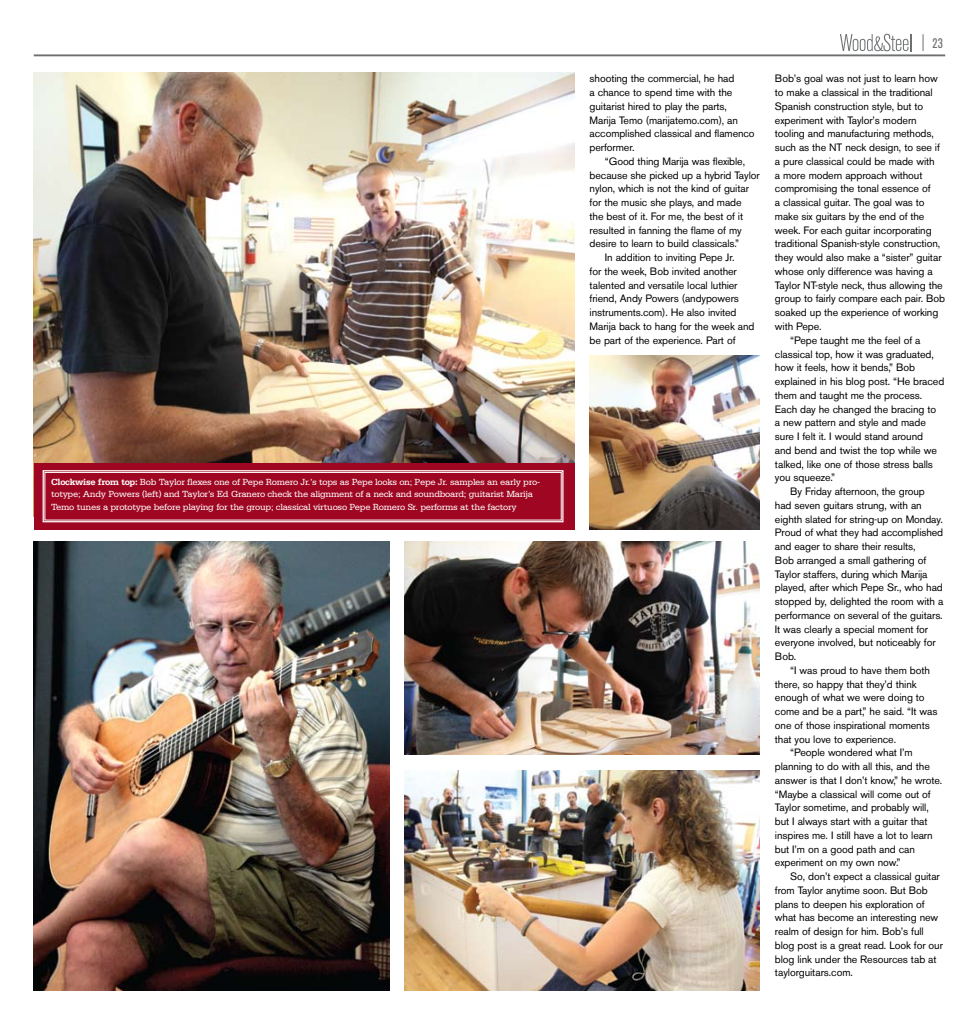
<style>
.page{position:relative;width:979px;height:1024px;background:#fff}
.page>*{position:absolute;margin:0;border:0;box-sizing:border-box;transform-origin:0 0}
.t1{font:condensed 13.75px "Akzidenz Grotesk BE";color:#6d6f71}
.t2{font:10.62px/13.8px "Akzidenz Grotesk BE";letter-spacing:-.01em;color:#000}
.t3{font:9.38px/12.5px "Serifa";letter-spacing:-.03em;color:#fff}
.s1{font-weight:700}
</style>
<div class="page">
<hr style="left:34px;top:54px;width:911px;height:2px;background:#6d6f71">
<svg style="left:840px;top:34px;width:71px;height:17px"></svg>
<svg style="left:923px;top:34px;width:1px;height:17px"></svg>
<img style="left:404px;top:541px;width:356px;height:214px">
<img style="left:34px;top:541px;width:355px;height:449px">
<img style="left:590px;top:356px;width:170px;height:174px">
<img style="left:404px;top:771px;width:356px;height:219px">
<img style="left:34px;top:73px;width:541px;height:390px">
<div style="left:34px;top:463px;width:541px;height:67px;background:#9e0621"></div>
<svg style="left:42px;top:470px;width:522px;height:53px"></svg>
<div style="left:45px;top:472px;width:516px;height:48px;border:1px solid #fff"></div>
<p class="t3" style="left:51px;top:475px;width:491px"><span class="s1">Clockwise from top:</span> Bob Taylor flexes one of Pepe Romero Jr.’s tops as Pepe looks on; Pepe Jr. samples an early pro&shy;totype; Andy Powers (left) and Taylor’s Ed Granero check the alignment of a neck and soundboard; guitarist Marija<br>Temo tunes a prototype before playing for the group; classical virtuoso Pepe Romero Sr. performs at the factory</p>
<p class="t2" style="left:590px;top:72px;width:167px">shooting the commercial, he had<br>a chance to spend time with the guitarist hired to play the parts,<br>Marija Temo (marijatemo.com), an accomplished classical and flamenco performer.</p>
<p class="t2" style="left:605px;top:154px;width:142px">“Good thing Marija was flexible,</p>
<p class="t2" style="left:590px;top:168px;width:172px">because she picked up a hybrid Taylor</p>
<p class="t2" style="left:590px;top:182px;width:161px">nylon, which is not the kind of guitar</p>
<p class="t2" style="left:590px;top:196px;width:153px">for the music she plays, and made</p>
<p class="t2" style="left:590px;top:209px;width:155px">the best of it. For me, the best of it</p>
<p class="t2" style="left:590px;top:223px;width:154px">resulted in fanning the flame of my</p>
<p class="t2" style="left:590px;top:237px;width:151px">desire to learn to build classicals.”</p>
<p class="t2" style="left:605px;top:251px;width:131px">In addition to inviting Pepe Jr.</p>
<p class="t2" style="left:590px;top:264px;width:149px">for the week, Bob invited another</p>
<p class="t2" style="left:590px;top:278px;width:149px">talented and versatile local luthier</p>
<p class="t2" style="left:590px;top:292px;width:151px">friend, Andy Powers (andypowers</p>
<p class="t2" style="left:590px;top:306px;width:148px">instruments.com). He also invited</p>
<p class="t2" style="left:590px;top:319px;width:166px">Marija back to hang for the week and</p>
<p class="t2" style="left:590px;top:333px;width:147px">be part of the experience. Part of</p>
<p class="t1" style="left:932px;top:36px;width:12px">23</p>
<p class="t2" style="left:775px;top:72px;width:164px">Bob’s goal was not just to learn how</p>
<p class="t2" style="left:775px;top:86px;width:159px">to make a classical in the traditional</p>
<p class="t2" style="left:775px;top:99px;width:150px">Spanish construction style, but to</p>
<p class="t2" style="left:775px;top:113px;width:143px">experiment with Taylor’s modern</p>
<p class="t2" style="left:775px;top:127px;width:160px">tooling and manufacturing methods,</p>
<p class="t2" style="left:775px;top:141px;width:166px">such as the NT neck design, to see if</p>
<p class="t2" style="left:775px;top:154px;width:161px">a pure classical could be made with</p>
<p class="t2" style="left:775px;top:168px;width:149px">a more modern approach without</p>
<p class="t2" style="left:775px;top:182px;width:157px">compromising the tonal essence of</p>
<p class="t2" style="left:775px;top:196px;width:151px">a classical guitar. The goal was to</p>
<p class="t2" style="left:775px;top:209px;width:151px">make six guitars by the end of the</p>
<p class="t2" style="left:775px;top:223px;width:158px">week. For each guitar incorporating</p>
<p class="t2" style="left:775px;top:237px;width:167px">traditional Spanish-style construction,</p>
<p class="t2" style="left:775px;top:251px;width:168px">they would also make a “sister” guitar</p>
<p class="t2" style="left:775px;top:264px;width:159px">whose only difference was having a</p>
<p class="t2" style="left:775px;top:278px;width:169px">Taylor NT-style neck, thus allowing the</p>
<p class="t2" style="left:775px;top:292px;width:172px">group to fairly compare each pair. Bob</p>
<p class="t2" style="left:775px;top:306px;width:165px">soaked up the experience of working</p>
<p class="t2" style="left:775px;top:319px;width:48px">with Pepe.</p>
<p class="t2" style="left:790px;top:333px;width:132px">“Pepe taught me the feel of a</p>
<p class="t2" style="left:775px;top:347px;width:160px">classical top, how it was graduated,</p>
<p class="t2" style="left:775px;top:361px;width:142px">how it feels, how it bends,” Bob</p>
<p class="t2" style="left:775px;top:374px;width:171px">explained in his blog post. “He braced</p>
<p class="t2" style="left:775px;top:388px;width:149px">them and taught me the process.</p>
<p class="t2" style="left:775px;top:402px;width:163px">Each day he changed the bracing to</p>
<p class="t2" style="left:775px;top:416px;width:152px">a new pattern and style and made</p>
<p class="t2" style="left:775px;top:429px;width:150px">sure I felt it. I would stand around</p>
<p class="t2" style="left:775px;top:443px;width:163px">and bend and twist the top while we</p>
<p class="t2" style="left:775px;top:457px;width:160px">talked, like one of those stress balls</p>
<p class="t2" style="left:775px;top:471px;width:62px">you squeeze.”</p>
<p class="t2" style="left:790px;top:484px;width:136px">By Friday afternoon, the group</p>
<p class="t2" style="left:775px;top:498px;width:148px">had seven guitars strung, with an</p>
<p class="t2" style="left:775px;top:512px;width:169px">eighth slated for string-up on Monday.</p>
<p class="t2" style="left:775px;top:526px;width:170px">Proud of what they had accomplished</p>
<p class="t2" style="left:775px;top:539px;width:142px">and eager to share their results,</p>
<p class="t2" style="left:775px;top:553px;width:153px">Bob arranged a small gathering of</p>
<p class="t2" style="left:775px;top:567px;width:154px">Taylor staffers, during which Marija</p>
<p class="t2" style="left:775px;top:581px;width:169px">played, after which Pepe Sr., who had</p>
<p class="t2" style="left:775px;top:594px;width:170px">stopped by, delighted the room with a</p>
<p class="t2" style="left:775px;top:608px;width:169px">performance on several of the guitars.</p>
<p class="t2" style="left:775px;top:622px;width:155px">It was clearly a special moment for</p>
<p class="t2" style="left:775px;top:636px;width:162px">everyone involved, but noticeably for</p>
<p class="t2" style="left:775px;top:649px;width:23px">Bob.</p>
<p class="t2" style="left:790px;top:663px;width:141px">“I was proud to have them both</p>
<p class="t2" style="left:775px;top:677px;width:143px">there, so happy that they’d think</p>
<p class="t2" style="left:775px;top:691px;width:151px">enough of what we were doing to</p>
<p class="t2" style="left:775px;top:704px;width:164px">come and be a part,” he said. “It was</p>
<p class="t2" style="left:775px;top:718px;width:156px">one of those inspirational moments</p>
<p class="t2" style="left:775px;top:732px;width:123px">that you love to experience.</p>
<p class="t2" style="left:790px;top:746px;width:124px">“People wondered what I’m</p>
<p class="t2" style="left:775px;top:759px;width:156px">planning to do with all this, and the</p>
<p class="t2" style="left:775px;top:773px;width:169px">answer is that I don’t know,” he wrote.</p>
<p class="t2" style="left:775px;top:787px;width:157px">“Maybe a classical will come out of</p>
<p class="t2" style="left:775px;top:801px;width:155px">Taylor sometime, and probably will,</p>
<p class="t2" style="left:775px;top:814px;width:154px">but I always start with a guitar that</p>
<p class="t2" style="left:775px;top:828px;width:159px">inspires me. I still have a lot to learn</p>
<p class="t2" style="left:775px;top:842px;width:141px">but I’m on a good path and can</p>
<p class="t2" style="left:775px;top:856px;width:127px">experiment on my own now.”</p>
<p class="t2" style="left:790px;top:869px;width:151px">So, don’t expect a classical guitar</p>
<p class="t2" style="left:775px;top:883px;width:154px">from Taylor anytime soon. But Bob</p>
<p class="t2" style="left:775px;top:897px;width:151px">plans to deepen his exploration of</p>
<p class="t2" style="left:775px;top:911px;width:165px">what has become an interesting new</p>
<p class="t2" style="left:775px;top:924px;width:150px">realm of design for him. Bob’s full</p>
<p class="t2" style="left:775px;top:938px;width:170px">blog post is a great read. Look for our</p>
<p class="t2" style="left:775px;top:952px;width:163px">blog link under the Resources tab at</p>
<p class="t2" style="left:775px;top:966px;width:79px">taylorguitars.com.</p>
</div>
